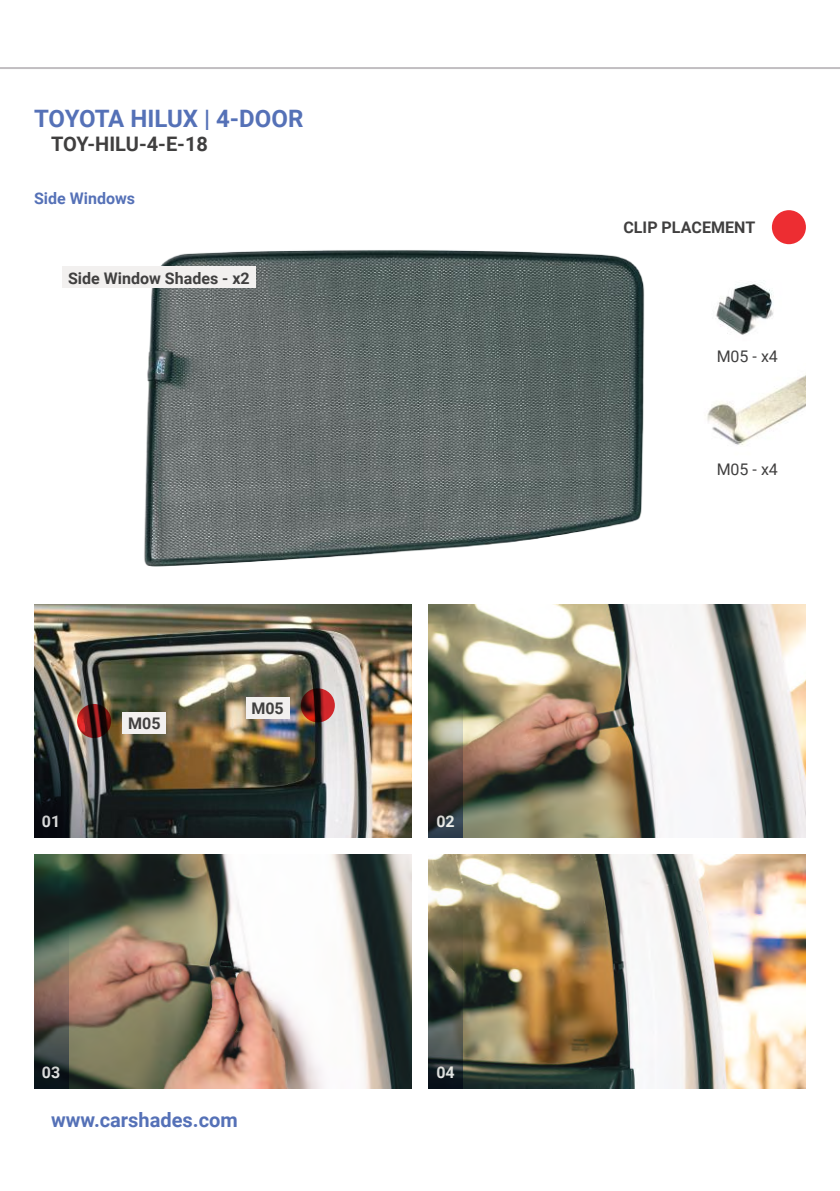
<style>
.page{position:relative;width:840px;height:1191px;background:#fff}
.page>*{position:absolute;margin:0;border:0;box-sizing:border-box;transform-origin:0 0}
.t1{font:700 24px "Roboto";letter-spacing:-.005em;color:#5571b7}
.t2{font:700 20px "Roboto";color:#5571b7}
.t3{font:700 20px "Roboto";letter-spacing:-.005em;color:#403f3f}
.t4{font:700 16px "Roboto";color:#403f3f}
.t5{font:16px "Roboto";color:#403f3f}
.t6{font:700 16px "Roboto";color:#5571b7}
.t7{font:700 16px "Roboto";color:#fff}
</style>
<div class="page">
<hr style="left:0;top:67px;width:839px;height:2px;background:#c1bec1">
<img style="left:62px;top:250px;width:583px;height:317px">
<img style="left:68px;top:604px;width:343px;height:234px">
<img style="left:68px;top:855px;width:343px;height:234px">
<img style="left:462px;top:604px;width:343px;height:234px">
<img style="left:462px;top:855px;width:343px;height:234px">
<div style="left:62px;top:267px;width:193px;height:21px;background:#f2f0ef"></div>
<div style="left:771px;top:210px;width:34px;height:34px;background:#ed2d32;border-radius:50%"></div>
<svg style="left:300px;top:688px;width:34px;height:34px"></svg>
<svg style="left:77px;top:704px;width:34px;height:34px"></svg>
<div style="left:122px;top:712px;width:44px;height:21px;background:#f2f0ef"></div>
<div style="left:245px;top:697px;width:44px;height:21px;background:#f2f0ef"></div>
<img style="left:707px;top:284px;width:98px;height:161px">
<img style="left:34px;top:604px;width:34px;height:234px">
<svg style="left:34px;top:855px;width:34px;height:234px;background:#41463e"></svg>
<svg style="left:428px;top:604px;width:34px;height:234px;background:#5e604e"></svg>
<svg style="left:428px;top:855px;width:34px;height:234px;background:#616253"></svg>
<h1 class="t1" style="left:34px;top:102px;width:271px">TOYOTA HILUX | 4-DOOR</h1>
<p class="t3" style="left:51px;top:130px;width:158px">TOY-HILU-4-E-18</p>
<p class="t6" style="left:34px;top:188px;width:102px">Side Windows</p>
<p class="t4" style="left:68px;top:267px;width:183px">Side Window Shades - x2</p>
<p class="t7" style="left:42px;top:809px;width:20px">01</p>
<p class="t4" style="left:128px;top:712px;width:34px">M05</p>
<p class="t4" style="left:251px;top:697px;width:34px">M05</p>
<p class="t7" style="left:42px;top:1060px;width:20px">03</p>
<p class="t2" style="left:51px;top:1105px;width:188px">www.carshades.com</p>
<p class="t7" style="left:436px;top:809px;width:20px">02</p>
<p class="t7" style="left:436px;top:1060px;width:20px">04</p>
<p class="t4" style="left:623px;top:216px;width:133px">CLIP PLACEMENT</p>
<p class="t5" style="left:716px;top:345px;width:63px">M05 - x4</p>
<p class="t5" style="left:716px;top:458px;width:63px">M05 - x4</p>
</div>
